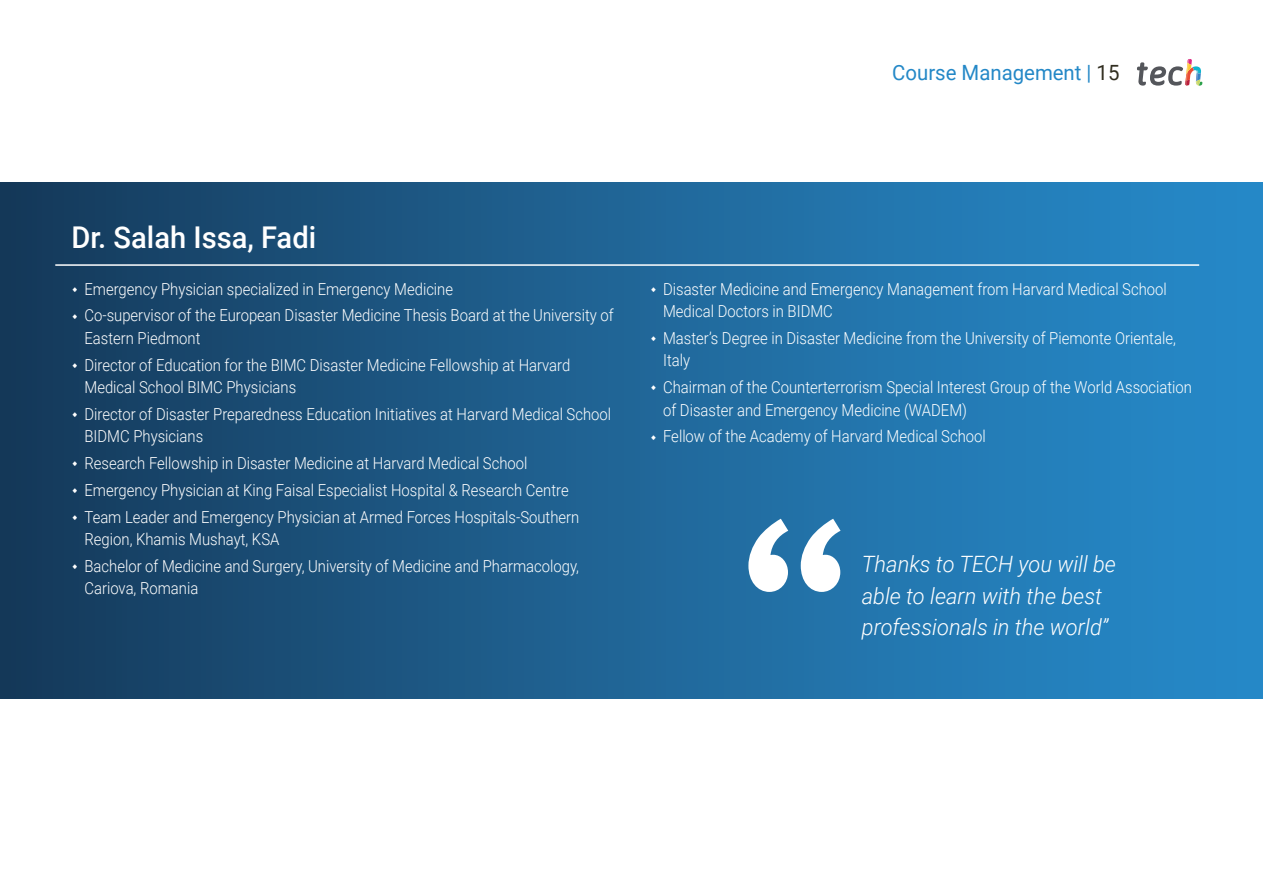
<style>
.page{position:relative;width:1263px;height:893px;background:#fff}
.page>*{position:absolute;margin:0;border:0;box-sizing:border-box;transform-origin:0 0}
.t1{font:500 30px "Roboto";color:#fff}
.t2{font:italic 300 22.5px/31.5px "Roboto";color:#fff}
.t3{font:21px "Roboto";color:#2488c7}
.t4{font:300 16.5px/26.7px "Roboto";color:#fff;scale:.9 1}
.s1{color:#312e20}
</style>
<div class="page">
<div style="left:0;top:182px;width:1263px;height:516px;background:linear-gradient(to right,#163a5c,#288ecf)"></div>
<svg style="left:748px;top:519px;width:92px;height:73px"></svg>
<svg style="left:1137px;top:59px;width:65px;height:27px"></svg>
<hr style="left:55px;top:264px;width:1144px;height:2px;background:#fff">
<svg style="left:73px;top:287px;width:4px;height:5px"></svg>
<svg style="left:73px;top:314px;width:4px;height:5px"></svg>
<svg style="left:73px;top:363px;width:4px;height:5px"></svg>
<svg style="left:73px;top:412px;width:4px;height:5px"></svg>
<svg style="left:73px;top:461px;width:4px;height:5px"></svg>
<svg style="left:73px;top:488px;width:4px;height:5px"></svg>
<svg style="left:73px;top:515px;width:4px;height:5px"></svg>
<svg style="left:73px;top:564px;width:4px;height:5px"></svg>
<svg style="left:651px;top:287px;width:5px;height:5px"></svg>
<svg style="left:651px;top:336px;width:5px;height:5px"></svg>
<svg style="left:651px;top:385px;width:5px;height:5px"></svg>
<svg style="left:651px;top:435px;width:5px;height:5px"></svg>
<p class="t3" style="left:892px;top:57px;width:229px">Course Management | <span class="s1">15</span></p>
<h1 class="t1" style="left:71px;top:216px;width:246px">Dr. Salah Issa, Fadi</h1>
<p class="t4" style="left:85px;top:275px;width:589px">Emergency Physician specialized in Emergency Medicine<br>Co-supervisor of the European Disaster Medicine Thesis Board at the University of</p>
<p class="t4" style="left:85px;top:324px;width:541px">Eastern Piedmont<br>Director of Education for the BIMC Disaster Medicine Fellowship at Harvard</p>
<p class="t4" style="left:85px;top:373px;width:587px">Medical School BIMC Physicians<br>Director of Disaster Preparedness Education Initiatives at Harvard Medical School</p>
<p class="t4" style="left:85px;top:423px;width:551px">BIDMC Physicians<br>Research Fellowship in Disaster Medicine at Harvard Medical School Emergency Physician at King Faisal Especialist Hospital &amp; Research Centre Team Leader and Emergency Physician at Armed Forces Hospitals-Southern</p>
<p class="t4" style="left:85px;top:525px;width:551px">Region, Khamis Mushayt, KSA<br>Bachelor of Medicine and Surgery, University of Medicine and Pharmacology,</p>
<p class="t4" style="left:85px;top:575px;width:128px">Cariova, Romania</p>
<p class="t4" style="left:663px;top:277px;width:561px;line-height:22.5px">Disaster Medicine and Emergency Management from Harvard Medical School<br>Medical Doctors in BIDMC</p>
<p class="t4" style="left:663px;top:326px;width:571px;line-height:22.5px">Master’s Degree in Disaster Medicine from the University of Piemonte Orientale,<br>Italy</p>
<p class="t4" style="left:663px;top:375px;width:589px;line-height:22.5px">Chairman of the Counterterrorism Special Interest Group of the World Association of Disaster and Emergency Medicine (WADEM)</p>
<p class="t4" style="left:663px;top:423px;width:360px">Fellow of the Academy of Harvard Medical School</p>
<h2 class="t2" style="left:862px;top:548px;width:256px">Thanks to TECH you will be able to learn with the best professionals in the world”</h2>
</div>
